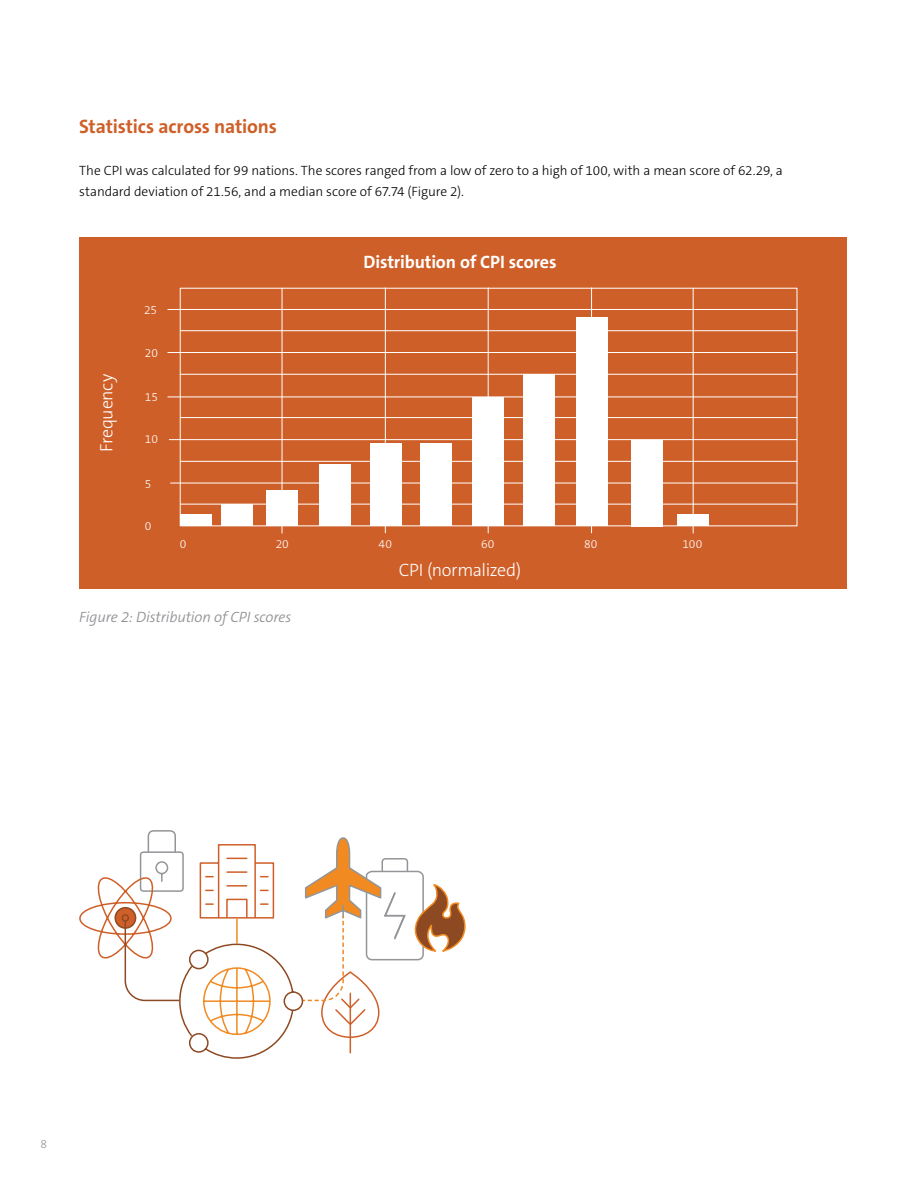
<style>
.page{position:relative;width:918px;height:1188px;background:#fff}
.page>*{position:absolute;margin:0;border:0;box-sizing:border-box;transform-origin:0 0}
.t1{font:700 19.5px "The Sans C5";letter-spacing:-.01em;color:#cf5f28}
.t2{font:300 18px "The Sans C5";letter-spacing:-.02em;color:#fff}
.t3{font:700 18px "The Sans C5";letter-spacing:-.01em;color:#fff}
.t4{font:italic 300 15px "The Sans C5";letter-spacing:-.01em;color:#939598}
.t5{font:300 13.5px/21px "The Sans C5";letter-spacing:-.005em;color:#000}
.t6{font:300 12px "The Sans C5";letter-spacing:-.01em;color:#fff}
.t7{font:300 12px "The Sans C5";color:#939598}
</style>
<div class="page">
<div style="left:79px;top:237px;width:768px;height:351px;background:#cf5f28"></div>
<hr style="left:168px;top:309px;width:629px;height:1px;background:#fff">
<hr style="left:168px;top:352px;width:628px;height:1px;background:#fff">
<hr style="left:168px;top:397px;width:628px;height:1px;background:#fff">
<hr style="left:169px;top:439px;width:628px;height:1px;background:#fff">
<hr style="left:171px;top:483px;width:625px;height:1px;background:#fff">
<hr style="left:180px;top:330px;width:617px;height:1px;background:#fff">
<hr style="left:180px;top:374px;width:617px;height:1px;background:#fff">
<hr style="left:180px;top:417px;width:617px;height:1px;background:#fff">
<hr style="left:181px;top:461px;width:616px;height:1px;background:#fff">
<hr style="left:181px;top:504px;width:615px;height:1px;background:#fff">
<hr style="left:282px;top:288px;width:1px;height:245px;background:#fff">
<hr style="left:385px;top:288px;width:1px;height:245px;background:#fff">
<hr style="left:488px;top:288px;width:1px;height:245px;background:#fff">
<hr style="left:591px;top:288px;width:1px;height:245px;background:#fff">
<hr style="left:693px;top:288px;width:1px;height:245px;background:#fff">
<div style="left:181px;top:514px;width:31px;height:12px;background:#fff"></div>
<div style="left:222px;top:504px;width:31px;height:22px;background:#fff"></div>
<div style="left:678px;top:514px;width:31px;height:12px;background:#fff"></div>
<div style="left:266px;top:490px;width:32px;height:36px;background:#fff"></div>
<div style="left:319px;top:464px;width:31px;height:62px;background:#fff"></div>
<div style="left:421px;top:443px;width:31px;height:83px;background:#fff"></div>
<div style="left:524px;top:374px;width:31px;height:152px;background:#fff"></div>
<div style="left:631px;top:440px;width:31px;height:86px;background:#fff"></div>
<div style="left:370px;top:443px;width:31px;height:83px;background:#fff"></div>
<div style="left:472px;top:397px;width:31px;height:129px;background:#fff"></div>
<div style="left:577px;top:318px;width:31px;height:208px;background:#fff"></div>
<svg style="left:79px;top:830px;width:387px;height:229px"></svg>
<div style="left:122px;top:914px;width:7px;height:8px;border:2px solid #8d4921;border-radius:50%"></div>
<h1 class="t1" style="left:79px;top:114px;width:199px">Statistics across nations</h1>
<p class="t5" style="left:79px;top:160px;width:705px">The CPI was calculated for 99 nations. The scores ranged from a low of zero to a high of 100, with a mean score of 62.29, a standard deviation of 21.56, and a median score of 67.74 (Figure 2).</p>
<h2 class="t2" style="left:95px;top:452px;width:80px;rotate:-90deg">Frequency</h2>
<p class="t6" style="left:144px;top:302px;width:15px">25</p>
<p class="t6" style="left:145px;top:345px;width:15px">20</p>
<p class="t6" style="left:145px;top:389px;width:15px">15</p>
<p class="t6" style="left:145px;top:432px;width:14px">10</p>
<p class="t6" style="left:145px;top:476px;width:8px">5</p>
<p class="t6" style="left:145px;top:518px;width:8px">0</p>
<h2 class="t3" style="left:364px;top:250px;width:194px">Distribution of CPI scores</h2>
<p class="t6" style="left:180px;top:537px;width:8px">0</p>
<p class="t6" style="left:276px;top:537px;width:15px">20</p>
<p class="t6" style="left:378px;top:537px;width:15px">40</p>
<p class="t6" style="left:481px;top:537px;width:15px">60</p>
<p class="t6" style="left:584px;top:537px;width:15px">80</p>
<p class="t6" style="left:682px;top:537px;width:21px">100</p>
<h2 class="t2" style="left:399px;top:558px;width:124px">CPI (normalized)</h2>
<p class="t4" style="left:79px;top:607px;width:214px">Figure 2: Distribution of CPI scores</p>
<p class="t7" style="left:40px;top:1136px;width:8px">8</p>
</div>
